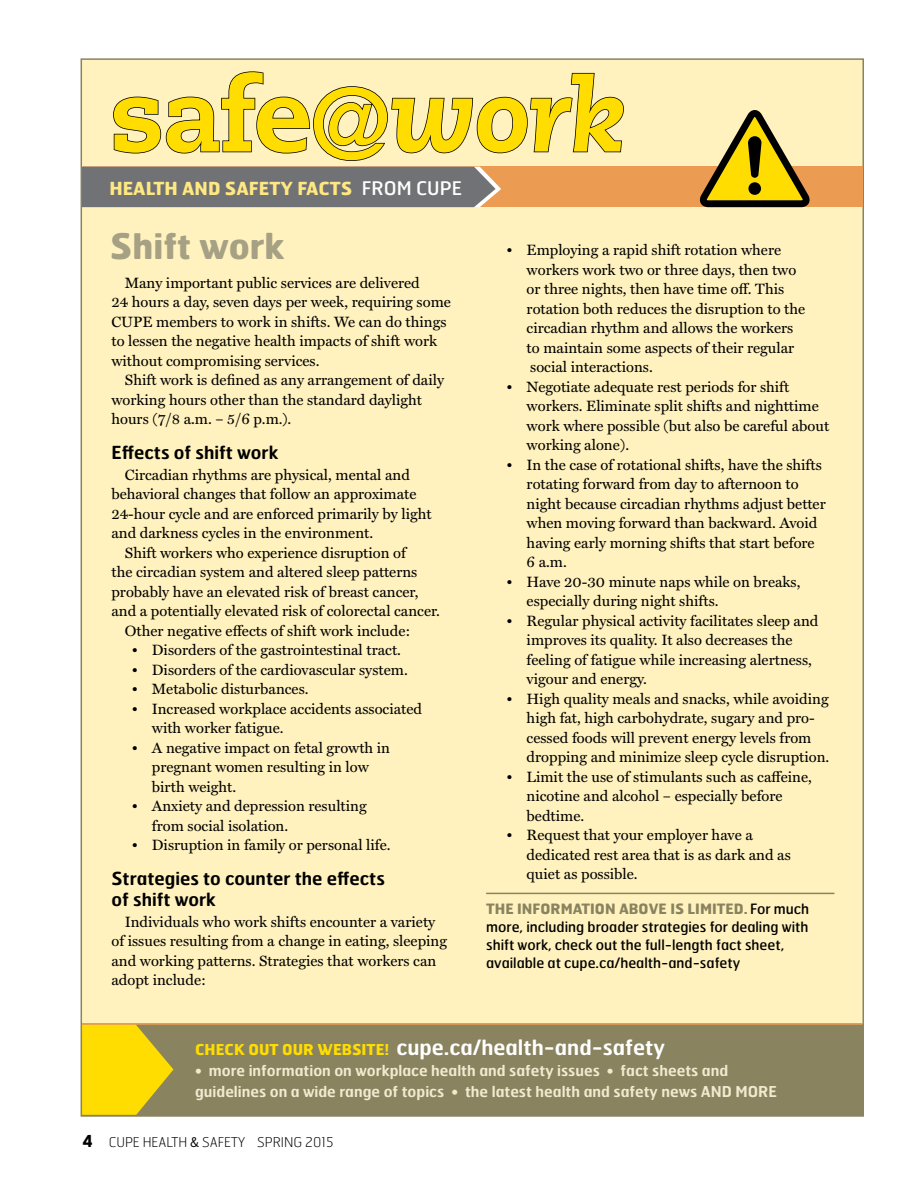
<style>
.page{position:relative;width:918px;height:1188px;background:#fff}
.page>*{position:absolute;margin:0;border:0;box-sizing:border-box;transform-origin:0 0}
.t1{font:800 101.25px "Caecilia";color:#fd0}
.t2{font:700 35.25px "Hermes FB";color:#a6a085}
.t3{font:600 21px "Hermes FB";color:#fff}
.t4{font:600 18px/21px "Hermes FB";color:#000}
.t5{font:700 18px "Hermes FB";color:#ffe881}
.t6{font:15px/19.5px "Miller Text";color:#000}
.t7{font:600 15px/21px "Hermes FB";color:#f1eacf}
.t8{font:14.25px/18px "Hermes FB";color:#000}
.t9{font:100 13.5px "Hermes FB";color:#000}
.s1{font-style:italic}
.s2{font-weight:400;font-size:18.75px;color:#fff}
.s3{font-weight:700;color:#898360}
.s4{font-weight:700;font-size:15px;color:#fd0}
.s5{font-weight:700;font-size:16.5px}
.s6{font-family:"Trade Gothic";font-weight:400}
</style>
<div class="page">
<div style="left:81px;top:58px;width:783px;height:1059px;background:#fff2be;border:2px solid #898360"></div>
<div style="left:83px;top:167px;width:779px;height:40px;background:#ec9b52"></div>
<svg style="left:82px;top:71px;width:543px;height:136px"></svg>
<svg style="left:699px;top:110px;width:111px;height:97px"></svg>
<hr style="left:486px;top:893px;width:348px;height:1px;background:#898360">
<svg style="left:81px;top:1009px;width:783px;height:108px;fill:#898360"></svg>
<h1 class="t1" style="left:110px;top:53px;width:517px">safe@<span class="s1">work</span></h1>
<p class="t5" style="left:109px;top:176px;width:354px">HEALTH AND SAFETY FACTS <span class="s2">FROM CUPE</span></p>
<h2 class="t2" style="left:110px;top:223px;width:176px">Shift work</h2>
<p class="t6" style="left:111px;top:273px;width:341px;text-indent:14px">Many important public services are delivered<br>24 hours a day, seven days per week, requiring some CUPE members to work in shifts. We can do things to lessen the negative health impacts of shift work without compromising services.</p>
<p class="t6" style="left:111px;top:371px;width:334px;text-indent:14px">Shift work is defined as any arrangement of daily working hours other than the standard daylight hours (7/8 a.m. – 5/6 p.m.).</p>
<p class="t4" style="left:111px;top:441px;width:168px">Effects of shift work</p>
<p class="t6" style="left:125px;top:465px;width:287px">Circadian rhythms are physical, mental and</p>
<p class="t6" style="left:111px;top:485px;width:307px">behavioral changes that follow an approximate</p>
<p class="t6" style="left:111px;top:504px;width:322px">24-hour cycle and are enforced primarily by light</p>
<p class="t6" style="left:111px;top:524px;width:263px">and darkness cycles in the environment.</p>
<p class="t6" style="left:125px;top:543px;width:283px">Shift workers who experience disruption of</p>
<p class="t6" style="left:111px;top:563px;width:307px">the circadian system and altered sleep patterns</p>
<p class="t6" style="left:111px;top:582px;width:308px">probably have an elevated risk of breast cancer,</p>
<p class="t6" style="left:111px;top:602px;width:330px">and a potentially elevated risk of colorectal cancer.</p>
<p class="t6" style="left:125px;top:621px;width:287px">Other negative effects of shift work include:</p>
<p class="t6" style="left:132px;top:641px;width:271px">• Disorders of the gastrointestinal tract.</p>
<p class="t6" style="left:132px;top:660px;width:278px">• Disorders of the cardiovascular system.</p>
<p class="t6" style="left:132px;top:680px;width:178px">• Metabolic disturbances.</p>
<p class="t6" style="left:152px;top:699px;width:272px;text-indent:-20px">• Increased workplace accidents associated with worker fatigue.</p>
<p class="t6" style="left:152px;top:738px;width:240px;text-indent:-20px">• A negative impact on fetal growth in pregnant women resulting in low birth weight.</p>
<p class="t6" style="left:152px;top:797px;width:216px;text-indent:-20px">• Anxiety and depression resulting from social isolation.</p>
<p class="t6" style="left:132px;top:836px;width:260px">• Disruption in family or personal life.</p>
<p class="t4" style="left:111px;top:867px;width:275px">Strategies to counter the effects of shift work</p>
<p class="t6" style="left:111px;top:912px;width:337px;text-indent:14px">Individuals who work shifts encounter a variety of issues resulting from a change in eating, sleeping and working patterns. Strategies that workers can adopt include:</p>
<p class="t6" style="left:527px;top:241px;width:280px;text-indent:-20px">• Employing a rapid shift rotation where workers work two or three days, then two or three nights, then have time off. This rotation both reduces the disruption to the circadian rhythm and allows the workers to maintain some aspects of their regular social interactions.</p>
<p class="t6" style="left:527px;top:377px;width:304px;text-indent:-20px">• Negotiate adequate rest periods for shift workers. Eliminate split shifts and nighttime work where possible (but also be careful about working alone).</p>
<p class="t6" style="left:527px;top:455px;width:301px;text-indent:-20px">• In the case of rotational shifts, have the shifts rotating forward from day to afternoon to night because circadian rhythms adjust better when moving forward than backward. Avoid having early morning shifts that start before 6 a.m.</p>
<p class="t6" style="left:527px;top:572px;width:275px;text-indent:-20px">• Have 20-30 minute naps while on breaks, especially during night shifts.</p>
<p class="t6" style="left:527px;top:611px;width:293px;text-indent:-20px">• Regular physical activity facilitates sleep and improves its quality. It also decreases the feeling of fatigue while increasing alertness, vigour and energy.</p>
<p class="t6" style="left:527px;top:689px;width:304px;text-indent:-20px">• High quality meals and snacks, while avoiding high fat, high carbohydrate, sugary and pro&shy;cessed foods will prevent energy levels from dropping and minimize sleep cycle disruption.</p>
<p class="t6" style="left:527px;top:767px;width:287px;text-indent:-20px">• Limit the use of stimulants such as caffeine, nicotine and alcohol – especially before bedtime.</p>
<p class="t6" style="left:527px;top:826px;width:266px;text-indent:-20px">• Request that your employer have a dedicated rest area that is as dark and as quiet as possible.</p>
<p class="t8" style="left:486px;top:899px;width:325px"><span class="s3">THE INFORMATION ABOVE IS LIMITED.</span> For much more, including broader strategies for dealing with shift work, check out the full-length fact sheet, available at cupe.ca/health-and-safety</p>
<h3 class="t3" style="left:195px;top:1033px;width:471px"><span class="s4">CHECK OUT OUR WEBSITE!</span> cupe.ca/health-and-safety</h3>
<p class="t7" style="left:195px;top:1059px;width:583px">• more information on workplace health and safety issues • fact sheets and guidelines on a wide range of topics • the latest health and safety news AND MORE</p>
<p class="t9" style="left:82px;top:1133px;width:253px"><span class="s5">4</span> CUPE HEALTH <span class="s6">&amp;</span> SAFETY SPRING 2015</p>
</div>
